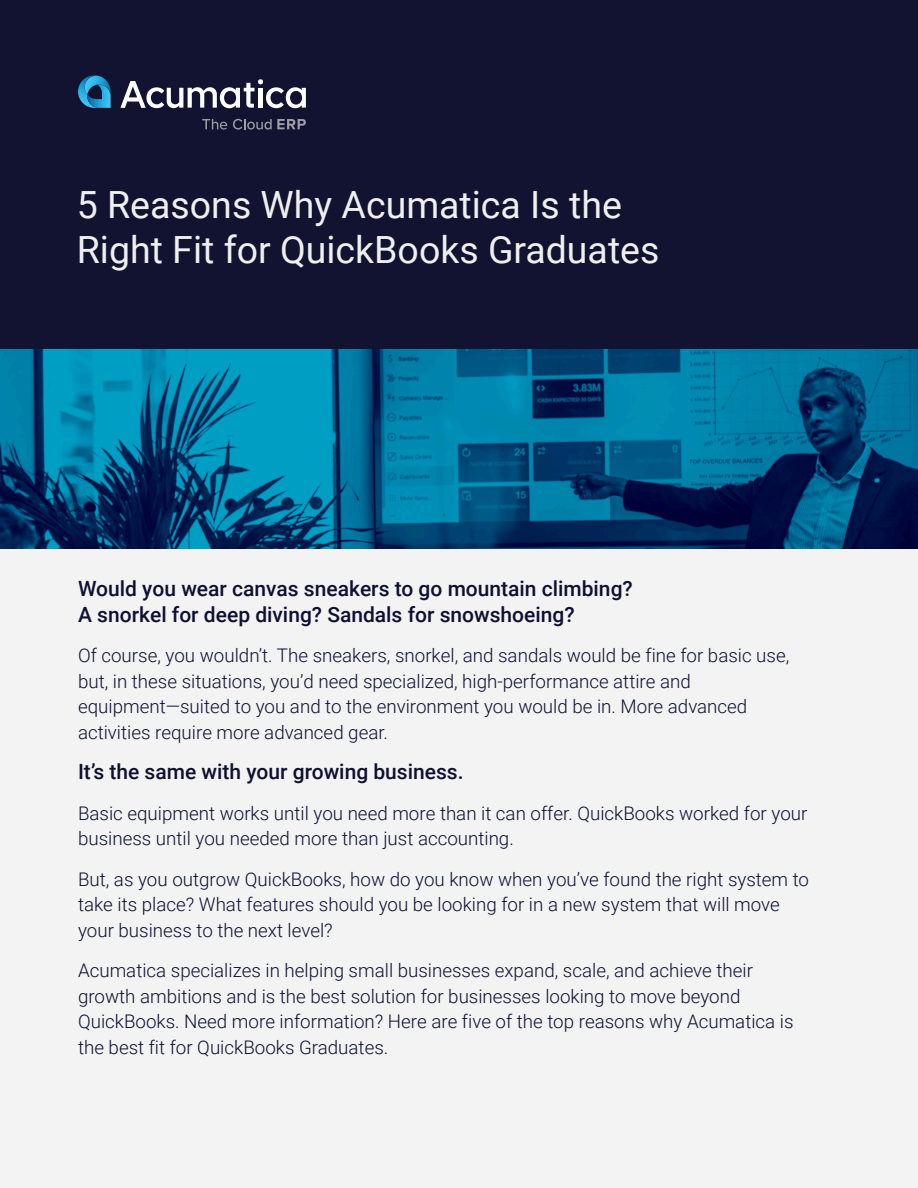
<style>
.page{position:relative;width:918px;height:1188px;background:#fff}
.page>*{position:absolute;margin:0;border:0;box-sizing:border-box;transform-origin:0 0}
.t1{font:37.5px/45px "Roboto";color:#f0eff0}
.t2{font:500 21px/25.5px "Roboto";color:#0e1030}
.t3{font:300 18.75px/25.5px "Roboto";color:#0e1030}
</style>
<div class="page">
<div style="left:0;top:349px;width:918px;height:839px;background:#f3f3f4"></div>
<img style="left:0;top:349px;width:918px;height:199px">
<div style="left:0;top:0;width:918px;height:349px;background:#111331"></div>
<svg style="left:120px;top:79px;width:186px;height:29px"></svg>
<svg style="left:78px;top:75px;width:33px;height:33px"></svg>
<svg style="left:202px;top:119px;width:25px;height:11px"></svg>
<svg style="left:233px;top:119px;width:73px;height:11px"></svg>
<h1 class="t1" style="left:77px;top:180px;width:584px">5 Reasons Why Acumatica Is the<br>Right Fit for QuickBooks Graduates</h1>
<p class="t2" style="left:78px;top:575px;width:556px">Would you wear canvas sneakers to go mountain climbing?<br>A snorkel for deep diving? Sandals for snowshoeing?</p>
<p class="t3" style="left:78px;top:642px;width:713px">Of course, you wouldn’t. The sneakers, snorkel, and sandals would be fine for basic use, but, in these situations, you’d need specialized, high-performance attire and equipment—suited to you and to the environment you would be in. More advanced activities require more advanced gear.</p>
<p class="t2" style="left:78px;top:758px;width:387px">It’s the same with your growing business.</p>
<p class="t3" style="left:78px;top:800px;width:731px">Basic equipment works until you need more than it can offer. QuickBooks worked for your business until you needed more than just accounting.</p>
<p class="t3" style="left:78px;top:866px;width:733px">But, as you outgrow QuickBooks, how do you know when you’ve found the right system to take its place? What features should you be looking for in a new system that will move your business to the next level?</p>
<p class="t3" style="left:78px;top:957px;width:717px">Acumatica specializes in helping small businesses expand, scale, and achieve their growth ambitions and is the best solution for businesses looking to move beyond QuickBooks. Need more information? Here are five of the top reasons why Acumatica is the best fit for QuickBooks Graduates.</p>
</div>
